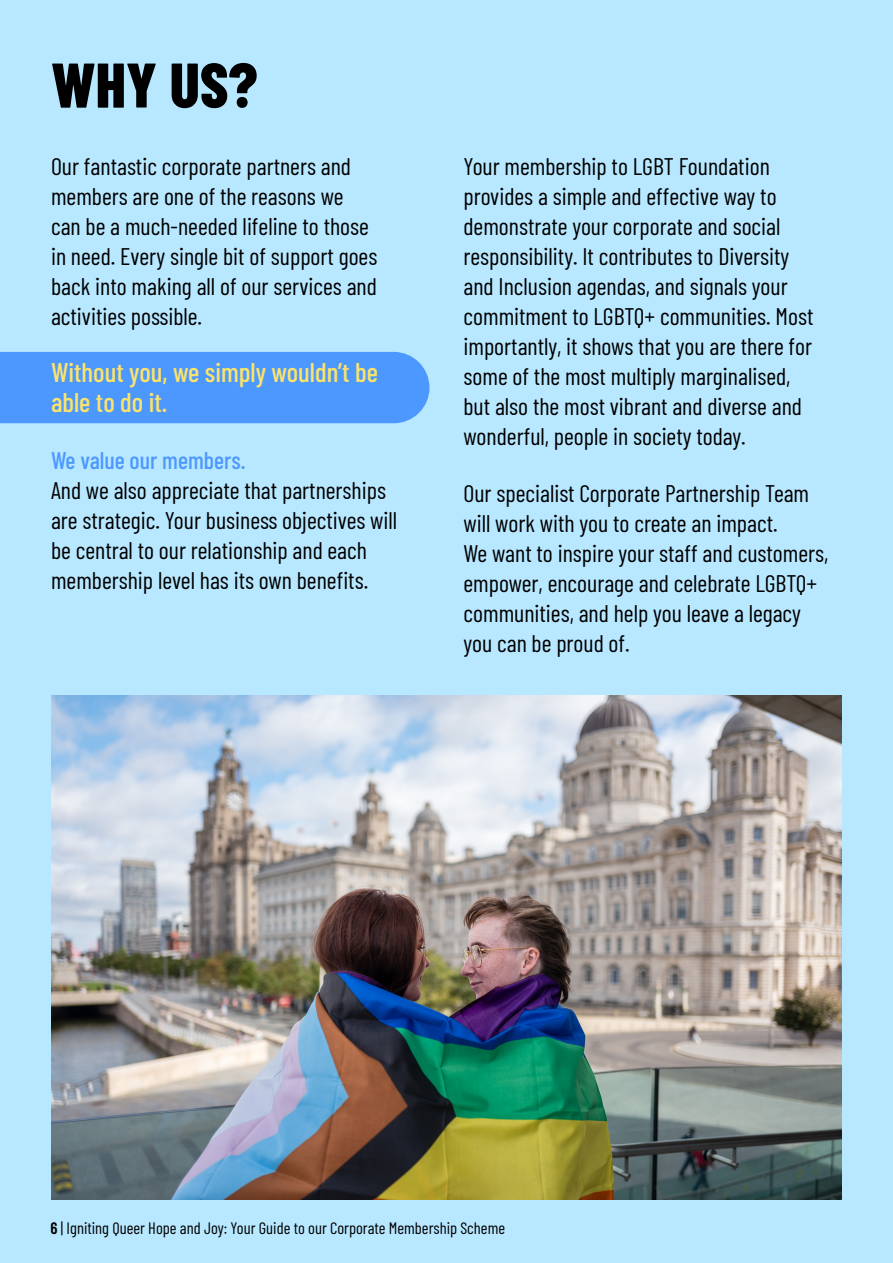
<style>
.page{position:relative;width:893px;height:1263px;background:#b8e8ff}
.page>*{position:absolute;margin:0;border:0;box-sizing:border-box;transform-origin:0 0}
.Page_Titles{font:800 63px "Barlow Condensed";color:#000}
.Copy_-_Quotes{font:500 27px/30px "Barlow Condensed";color:#fde467}
.Copy_-_Quotes-2{font:24px/30px "Barlow Condensed";color:#000}
.t1{font:16.5px "Barlow Condensed";color:#000}
.s1{font-weight:500;color:#4d98ff}
.s2{font-weight:600}
</style>
<div class="page">
<div style="left:0;top:352px;width:429px;height:71px;background:#4d98ff"></div>
<img style="left:51px;top:695px;width:790px;height:504px">
<hr style="left:892px;top:0;width:1px;height:658px;background:#4d98ff">
<p class="Page_Titles" style="left:51px;top:40px;width:208px">WHY US?</p>
<p class="Copy_-_Quotes-2" style="left:51px;top:149px;width:328px">Our fantastic corporate partners and members are one of the reasons we can be a much-needed lifeline to those in need. Every single bit of support goes back into making all of our services and activities possible.</p>
<p class="Copy_-_Quotes" style="left:51px;top:355px;width:328px">Without you, we simply wouldn’t be able to do it.</p>
<p class="Copy_-_Quotes-2" style="left:51px;top:443px;width:348px"><span class="s1">We value our members.<br></span>And we also appreciate that partnerships are strategic. Your business objectives will be central to our relationship and each membership level has its own benefits.</p>
<p class="Copy_-_Quotes-2" style="left:463px;top:149px;width:351px">Your membership to LGBT Foundation provides a simple and effective way to demonstrate your corporate and social responsibility. It contributes to Diversity and Inclusion agendas, and signals your commitment to LGBTQ+ communities. Most importantly, it shows that you are there for some of the most multiply marginalised, but also the most vibrant and diverse and wonderful, people in society today.</p>
<p class="Copy_-_Quotes-2" style="left:463px;top:476px;width:366px">Our specialist Corporate Partnership Team will work with you to create an impact.<br>We want to inspire your staff and customers, empower, encourage and celebrate LGBTQ+ communities, and help you leave a legacy you can be proud of.</p>
<p class="t1" style="left:51px;top:1216px;width:456px"><span class="s2">6</span> | Igniting Queer Hope and Joy: Your Guide to our Corporate Membership Scheme</p>
</div>
